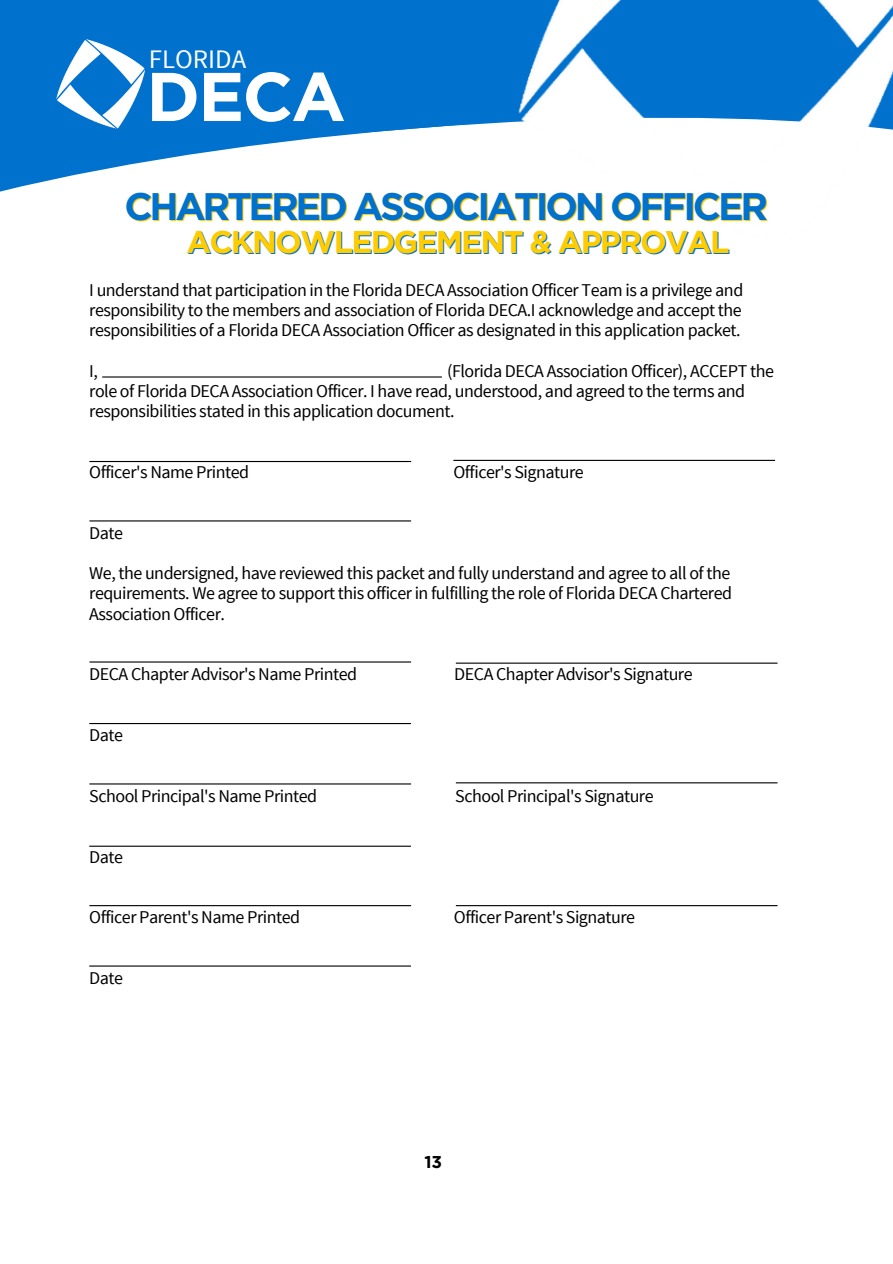
<style>
.page{position:relative;width:893px;height:1264px;background:#fff}
.page>*{position:absolute;margin:0;border:0;box-sizing:border-box;transform-origin:0 0}
.t1{font:700 68.7px "Gotham";color:#fff}
.t2{font:700 38.4px "Gotham";letter-spacing:-.085em;color:#0072ce}
.t3{font:700 31.35px "Gotham";letter-spacing:-.055em;color:#fc0}
.t4{font:26.7px "Source Sans Pro";color:#fff}
.t5{font:18px/20.2px "Source Sans Pro";letter-spacing:-.025em;color:#000;text-align:justify}
.t6{font:700 17.1px "Gotham";color:#000}
</style>
<div class="page">
<div style="left:0;top:0;width:892px;height:219px;background:#0072ce"></div>
<svg style="left:0;top:122px;width:504px;height:256px"></svg>
<img style="left:54px;top:39px;width:94px;height:92px">
<img style="left:504px;top:0;width:388px;height:219px">
<hr style="left:89px;top:461px;width:322px;height:1px;background:#000">
<hr style="left:453px;top:460px;width:322px;height:1px;background:#000">
<hr style="left:89px;top:520px;width:322px;height:1px;background:#000">
<hr style="left:89px;top:661px;width:322px;height:1px;background:#000">
<hr style="left:456px;top:662px;width:321px;height:1px;background:#000">
<hr style="left:89px;top:723px;width:322px;height:1px;background:#000">
<hr style="left:89px;top:783px;width:322px;height:1px;background:#000">
<hr style="left:456px;top:782px;width:321px;height:1px;background:#000">
<hr style="left:89px;top:845px;width:322px;height:1px;background:#000">
<hr style="left:89px;top:905px;width:322px;height:1px;background:#000">
<hr style="left:456px;top:905px;width:321px;height:1px;background:#000">
<hr style="left:89px;top:965px;width:322px;height:1px;background:#000">
<hr style="left:102px;top:376px;width:340px;height:1px;background:#000">
<h3 class="t4" style="left:149px;top:42px;width:99px">FLORIDA</h3>
<h1 class="t1" style="left:146px;top:66px;width:201px">DECA</h1>
<h2 class="t2" style="left:124px;top:189px;width:645px">CHARTERED ASSOCIATION OFFICER</h2>
<h3 class="t3" style="left:186px;top:228px;width:544px">ACKNOWLEDGEMENT &amp; APPROVAL</h3>
<p class="t5" style="left:89px;top:279px;width:655px">I understand that participation in the Florida DECA Association Officer Team is a privilege and responsibility to the members and association of Florida DECA.I acknowledge and accept the responsibilities of a Florida DECA Association Officer as designated in this application packet.</p>
<p class="t5" style="left:89px;top:360px;width:10px">I,</p>
<p class="t5" style="left:89px;top:360px;width:686px;text-align:left;text-indent:358px">(Florida DECA Association Officer), ACCEPT the role of Florida DECA Association Officer. I have read, understood, and agreed to the terms and responsibilities stated in this application document.</p>
<p class="t5" style="left:89px;top:461px;width:161px">Officer's Name Printed</p>
<p class="t5" style="left:453px;top:461px;width:132px">Officer's Signature</p>
<p class="t5" style="left:89px;top:522px;width:35px">Date</p>
<p class="t5" style="left:89px;top:562px;width:644px">We, the undersigned, have reviewed this packet and fully understand and agree to all of the requirements. We agree to support this officer in fulfilling the role of Florida DECA Chartered Association Officer.</p>
<p class="t5" style="left:89px;top:664px;width:269px">DECA Chapter Advisor's Name Printed</p>
<p class="t5" style="left:454px;top:664px;width:240px">DECA Chapter Advisor's Signature</p>
<p class="t5" style="left:89px;top:724px;width:35px">Date</p>
<p class="t5" style="left:89px;top:785px;width:229px">School Principal's Name Printed</p>
<p class="t5" style="left:455px;top:785px;width:200px">School Principal's Signature</p>
<p class="t5" style="left:89px;top:846px;width:35px">Date</p>
<p class="t5" style="left:89px;top:906px;width:212px">Officer Parent's Name Printed</p>
<p class="t5" style="left:454px;top:906px;width:183px">Officer Parent's Signature</p>
<p class="t5" style="left:89px;top:967px;width:35px">Date</p>
<p class="t6" style="left:424px;top:1154px;width:19px">13</p>
</div>
